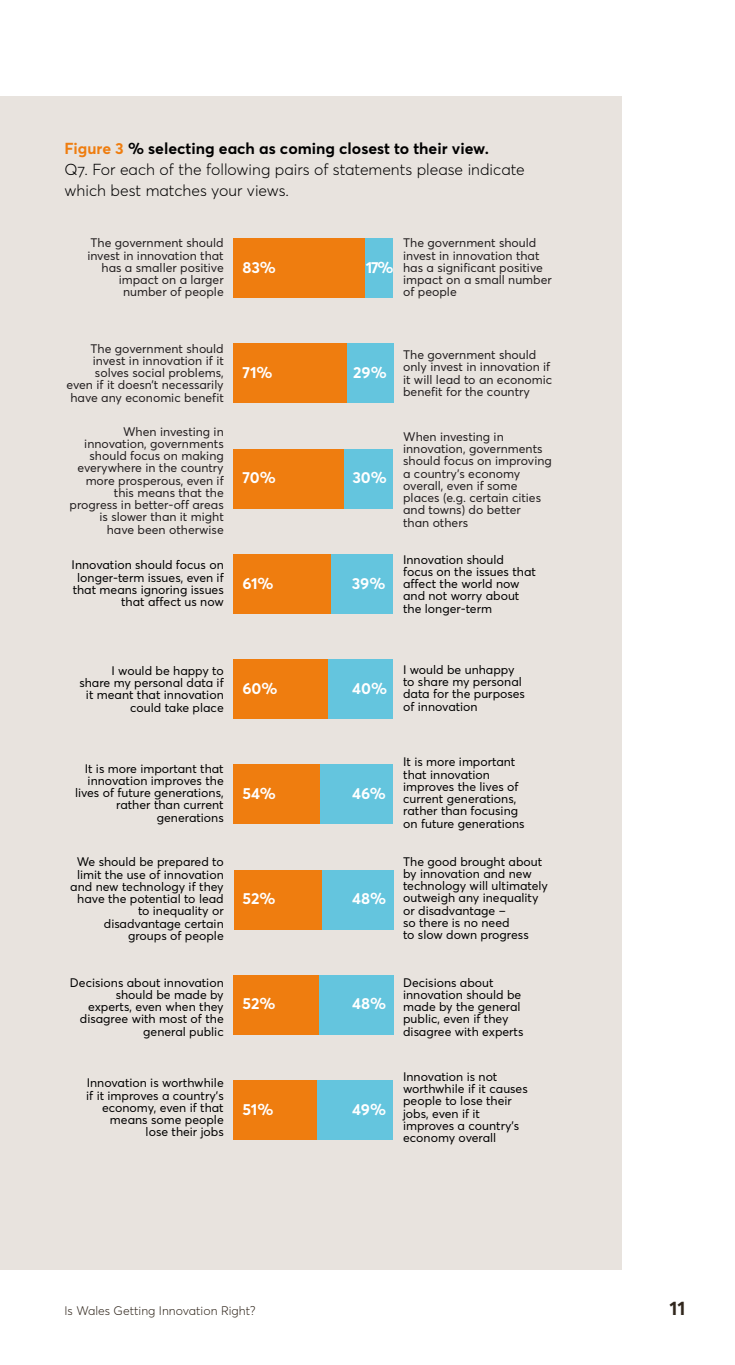
<style>
.page{position:relative;width:735px;height:1365px;background:#fff}
.page>*{position:absolute;margin:0;border:0;box-sizing:border-box;transform-origin:0 0}
.t1{font:700 19.25px "Averta";color:#31271d}
.t2{font:300 15.75px/21px "Averta";color:#000}
.t3{font:700 15.75px "Averta";letter-spacing:-.005em;color:#fff}
.t4{font:12.25px/12.2px "Averta";color:#000;text-align:right}
.t5{font:12.25px/12.2px "Averta";color:#231f20;text-align:right}
.t6{font:300 12.25px "Averta";color:#31271d}
.s1{font-weight:700;color:#ef7d0f}
.s2{font-weight:700}
</style>
<div class="page">
<div style="left:0;top:95px;width:621px;height:1174px;background:#e8e3de"></div>
<div style="left:233px;top:343px;width:160px;height:60px;background:#ef7d0f"></div>
<div style="left:347px;top:343px;width:46px;height:60px;background:#64c5de"></div>
<div style="left:233px;top:449px;width:160px;height:59px;background:#ef7d0f"></div>
<div style="left:344px;top:449px;width:49px;height:59px;background:#64c5de"></div>
<div style="left:233px;top:238px;width:160px;height:60px;background:#ef7d0f"></div>
<div style="left:365px;top:238px;width:28px;height:60px;background:#64c5de"></div>
<div style="left:233px;top:659px;width:160px;height:59px;background:#ef7d0f"></div>
<div style="left:328px;top:659px;width:65px;height:59px;background:#64c5de"></div>
<div style="left:233px;top:764px;width:160px;height:60px;background:#ef7d0f"></div>
<div style="left:320px;top:764px;width:73px;height:60px;background:#64c5de"></div>
<div style="left:234px;top:869px;width:159px;height:60px;background:#ef7d0f"></div>
<div style="left:322px;top:869px;width:71px;height:60px;background:#64c5de"></div>
<div style="left:233px;top:974px;width:160px;height:60px;background:#ef7d0f"></div>
<div style="left:319px;top:974px;width:74px;height:60px;background:#64c5de"></div>
<div style="left:233px;top:1080px;width:160px;height:59px;background:#ef7d0f"></div>
<div style="left:317px;top:1080px;width:76px;height:59px;background:#64c5de"></div>
<div style="left:233px;top:554px;width:160px;height:59px;background:#ef7d0f"></div>
<div style="left:331px;top:554px;width:62px;height:59px;background:#64c5de"></div>
<p class="t2" style="left:64px;top:137px;width:461px"><span class="s1">Figure 3</span> <span class="s2">% selecting each as coming closest to their view.<br></span>Q7. For each of the following pairs of statements please indicate which best matches your views.</p>
<p class="t5" style="left:87px;top:237px;width:138px">The government should invest in innovation that has a smaller positive impact on a larger number of people</p>
<p class="t5" style="left:403px;top:237px;width:150px;text-align:left">The government should invest in innovation that has a significant positive impact on a small number of people</p>
<p class="t3" style="left:242px;top:257px;width:35px">83%</p>
<p class="t3" style="left:365px;top:257px;width:29px">17%</p>
<p class="t5" style="left:67px;top:342px;width:159px">The government should invest in innovation if it solves social problems, even if it doesn’t necessarily have any economic benefit</p>
<p class="t5" style="left:69px;top:425px;width:156px">When investing in innovation, governments should focus on making everywhere in the country more prosperous, even if this means that the progress in better-off areas is slower than it might have been otherwise</p>
<p class="t3" style="left:242px;top:362px;width:32px">71%</p>
<p class="t3" style="left:353px;top:362px;width:35px">29%</p>
<p class="t3" style="left:242px;top:468px;width:35px">70%</p>
<p class="t3" style="left:352px;top:468px;width:36px">30%</p>
<p class="t5" style="left:403px;top:348px;width:151px;text-align:left">The government should only invest in innovation if it will lead to an economic benefit for the country</p>
<p class="t5" style="left:403px;top:430px;width:150px;text-align:left">When investing in innovation, governments should focus on improving a country’s economy overall, even if some places (e.g. certain cities and towns) do better<br>than others</p>
<p class="t4" style="left:72px;top:559px;width:154px">Innovation should focus on longer-term issues, even if that means ignoring issues that affect us now</p>
<p class="t4" style="left:403px;top:553px;width:134px;text-align:left">Innovation should focus on the issues that affect the world now and not worry about the longer-term</p>
<p class="t3" style="left:242px;top:573px;width:33px">61%</p>
<p class="t3" style="left:351px;top:573px;width:35px">39%</p>
<p class="t4" style="left:79px;top:664px;width:146px">I would be happy to share my personal data if it meant that innovation could take place</p>
<p class="t3" style="left:242px;top:678px;width:37px">60%</p>
<p class="t3" style="left:352px;top:678px;width:36px">40%</p>
<p class="t4" style="left:403px;top:663px;width:123px;text-align:left">I would be unhappy to share my personal data for the purposes of innovation</p>
<p class="t4" style="left:75px;top:762px;width:150px">It is more important that innovation improves the lives of future generations, rather than current generations</p>
<p class="t4" style="left:403px;top:755px;width:123px;text-align:left">It is more important that innovation improves the lives of current generations, rather than focusing on future generations</p>
<p class="t3" style="left:242px;top:783px;width:35px">54%</p>
<p class="t3" style="left:352px;top:783px;width:35px">46%</p>
<p class="t4" style="left:70px;top:855px;width:155px">We should be prepared to limit the use of innovation and new technology if they have the potential to lead to inequality or disadvantage certain groups of people</p>
<p class="t4" style="left:403px;top:855px;width:146px;text-align:left">The good brought about by innovation and new technology will ultimately outweigh any inequality or disadvantage –<br>so there is no need<br>to slow down progress</p>
<p class="t3" style="left:242px;top:888px;width:35px">52%</p>
<p class="t3" style="left:352px;top:888px;width:35px">48%</p>
<p class="t4" style="left:70px;top:976px;width:155px">Decisions about innovation should be made by experts, even when they disagree with most of the general public</p>
<p class="t4" style="left:403px;top:976px;width:122px;text-align:left">Decisions about innovation should be made by the general public, even if they disagree with experts</p>
<p class="t3" style="left:242px;top:993px;width:35px">52%</p>
<p class="t3" style="left:352px;top:993px;width:35px">48%</p>
<p class="t4" style="left:86px;top:1076px;width:139px">Innovation is worthwhile if it improves a country’s economy, even if that means some people lose their jobs</p>
<p class="t4" style="left:403px;top:1070px;width:126px;text-align:left">Innovation is not worthwhile if it causes people to lose their jobs, even if it improves a country’s economy overall</p>
<p class="t3" style="left:242px;top:1098px;width:32px">51%</p>
<p class="t3" style="left:352px;top:1098px;width:35px">49%</p>
<p class="t6" style="left:64px;top:1303px;width:192px">Is Wales Getting Innovation Right?</p>
<h1 class="t1" style="left:669px;top:1296px;width:17px">11</h1>
</div>
